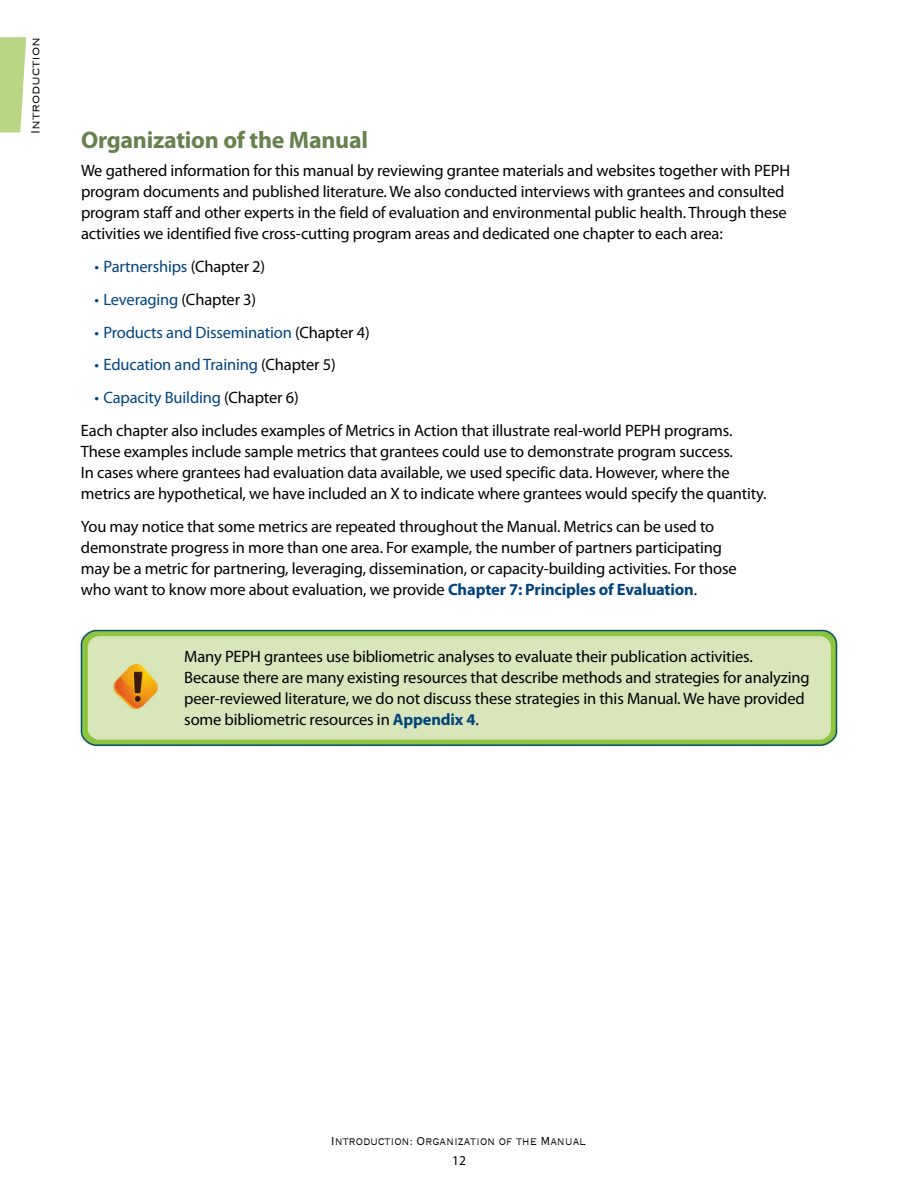
<style>
.page{position:relative;width:918px;height:1188px;background:#fff}
.page>*{position:absolute;margin:0;border:0;box-sizing:border-box;transform-origin:0 0}
.t1{font:700 24px "Myriad Pro";letter-spacing:-.01em;color:#67814c}
.t2{font:16.5px/21px "Myriad Pro";letter-spacing:-.01em;color:#000}
.t3{font:16.5px "Myriad Pro";letter-spacing:-.01em;color:#00447c}
.t4{font:300 15px "Copperplate";letter-spacing:-.01em;color:#000;scale:.8 1}
.t5{font:13.5px "Myriad Pro";color:#000}
.s1{color:#000}
.s2{font-weight:700;color:#00447c}
</style>
<div class="page">
<svg style="left:0;top:37px;width:26px;height:95px;background:#c0da92"></svg>
<img style="left:77px;top:629px;width:761px;height:116px">
<p class="t4" style="left:26px;top:134px;width:123px;rotate:-90deg">Introduction</p>
<p class="t1" style="left:81px;top:124px;width:289px">Organization of the Manual</p>
<p class="t2" style="left:81px;top:160px;width:711px">We gathered information for this manual by reviewing grantee materials and websites together with PEPH program documents and published literature. We also conducted interviews with grantees and consulted program staff and other experts in the field of evaluation and environmental public health. Through these activities we identified five cross-cutting program areas and dedicated one chapter to each area:</p>
<p class="t3" style="left:94px;top:256px;width:172px">• Partnerships <span class="s1">(Chapter 2)</span></p>
<p class="t3" style="left:94px;top:289px;width:163px">• Leveraging <span class="s1">(Chapter 3)</span></p>
<p class="t3" style="left:94px;top:322px;width:277px">• Products and Dissemination <span class="s1">(Chapter 4)</span></p>
<p class="t3" style="left:94px;top:355px;width:243px">• Education and Training <span class="s1">(Chapter 5)</span></p>
<p class="t3" style="left:94px;top:388px;width:206px">• Capacity Building <span class="s1">(Chapter 6)</span></p>
<p class="t2" style="left:81px;top:420px;width:687px">Each chapter also includes examples of Metrics in Action that illustrate real-world PEPH programs.<br>These examples include sample metrics that grantees could use to demonstrate program success.<br>In cases where grantees had evaluation data available, we used specific data. However, where the metrics are hypothetical, we have included an X to indicate where grantees would specify the quantity.</p>
<p class="t2" style="left:81px;top:516px;width:657px">You may notice that some metrics are repeated throughout the Manual. Metrics can be used to demonstrate progress in more than one area. For example, the number of partners participating may be a metric for partnering, leveraging, dissemination, or capacity-building activities. For those who want to know more about evaluation, we provide <span class="s2">Chapter 7: Principles of Evaluation</span>.</p>
<p class="t2" style="left:184px;top:646px;width:627px">Many PEPH grantees use bibliometric analyses to evaluate their publication activities.<br>Because there are many existing resources that describe methods and strategies for analyzing peer-reviewed literature, we do not discuss these strategies in this Manual. We have provided some bibliometric resources in <span class="s2">Appendix 4</span>.</p>
<p class="t4" style="left:331px;top:1132px;width:320px">Introduction: Organization of the Manual</p>
<p class="t5" style="left:452px;top:1153px;width:15px">12</p>
</div>
